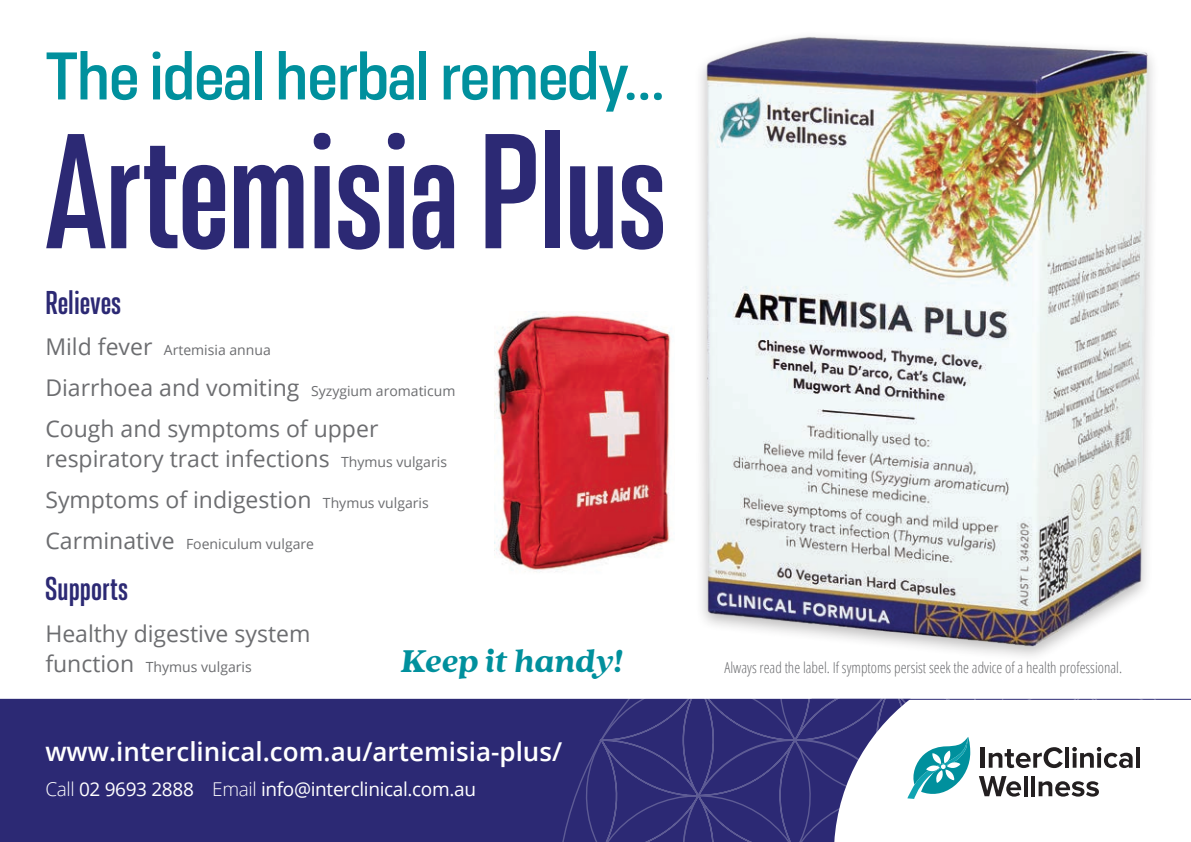
<style>
.page{position:relative;width:1191px;height:842px;background:#fff}
.page>*{position:absolute;margin:0;border:0;box-sizing:border-box;transform-origin:0 0}
.t1{font:700 condensed 173.2px "Resolve";letter-spacing:.005em;color:#2c2974}
.t2{font:71.2px "Resolve Semibold Nrw";letter-spacing:-.01em;color:#00909d}
.t3{font:700 condensed 35px "Resolve";letter-spacing:.02em;color:#2c2974}
.t4{font:italic 900 35px "Quincy CF";letter-spacing:-.005em;color:#00909d}
.t5{font:600 26px "Open Sans";color:#fff}
.t6{font:23px/41.4px "Open Sans";color:#6c6d70}
.t7{font:19px "Open Sans";letter-spacing:-.02em;color:#fff}
.t8{font:300 condensed 15px "Open Sans";color:#6c6d70}
.t9{font:14px "Open Sans";color:#6c6d70}
.s1{font-size:23px}
.s2{font-size:14px}
.s3{font-weight:300}
</style>
<div class="page">
<div style="left:0;top:699px;width:554px;height:143px;background:#2c2974"></div>
<svg style="left:554px;top:698px;width:637px;height:144px"></svg>
<img style="left:700px;top:36px;width:453px;height:620px">
<div style="left:980px;top:747px;width:5px;height:21px;background:#231f20"></div>
<svg style="left:988px;top:747px;width:74px;height:21px"></svg>
<hr style="left:1065px;top:747px;width:4px;height:21px;background:#231f20">
<svg style="left:1072px;top:747px;width:60px;height:21px"></svg>
<hr style="left:1136px;top:747px;width:3px;height:21px;background:#231f20">
<svg style="left:978px;top:776px;width:43px;height:21px"></svg>
<hr style="left:1024px;top:776px;width:3px;height:20px;background:#231f20">
<hr style="left:1031px;top:776px;width:4px;height:20px;background:#231f20">
<svg style="left:1038px;top:781px;width:61px;height:16px"></svg>
<svg style="left:907px;top:737px;width:63px;height:62px"></svg>
<img style="left:494px;top:313px;width:177px;height:259px">
<h2 class="t2" style="left:45px;top:37px;width:621px">The ideal herbal remedy...</h2>
<h1 class="t1" style="left:45px;top:100px;width:622px">Artemisia Plus</h1>
<h3 class="t3" style="left:45px;top:284px;width:77px">Relieves</h3>
<p class="t9" style="left:45px;top:340px;width:227px"><span class="s1">Mild fever</span> Artemisia annua</p>
<p class="t6" style="left:45px;top:366px;width:411px">Diarrhoea and vomiting <span class="s2">Syzygium aromaticum<br></span>Cough and symptoms of upper</p>
<p class="t6" style="left:45px;top:438px;width:403px;line-height:40.4px">respiratory tract infections <span class="s2">Thymus vulgaris<br></span>Symptoms of indigestion <span class="s2">Thymus vulgaris</span></p>
<p class="t9" style="left:45px;top:534px;width:270px"><span class="s1">Carminative</span> Foeniculum vulgare</p>
<h3 class="t3" style="left:45px;top:570px;width:84px">Supports</h3>
<p class="t6" style="left:45px;top:612px;width:266px">Healthy digestive system</p>
<p class="t9" style="left:45px;top:657px;width:208px"><span class="s1">function</span> Thymus vulgaris</p>
<h3 class="t4" style="left:401px;top:640px;width:223px">Keep it handy!</h3>
<p class="t5" style="left:45px;top:733px;width:518px">www.interclinical.com.au/artemisia-plus/</p>
<p class="t7" style="left:45px;top:776px;width:432px"><span class="s3">Call</span> 02 9693 2888 <span class="s3">Email</span> info@interclinical.com.au</p>
<p class="t8" style="left:724px;top:657px;width:399px">Always read the label. If symptoms persist seek the advice of a health professional.</p>
</div>
